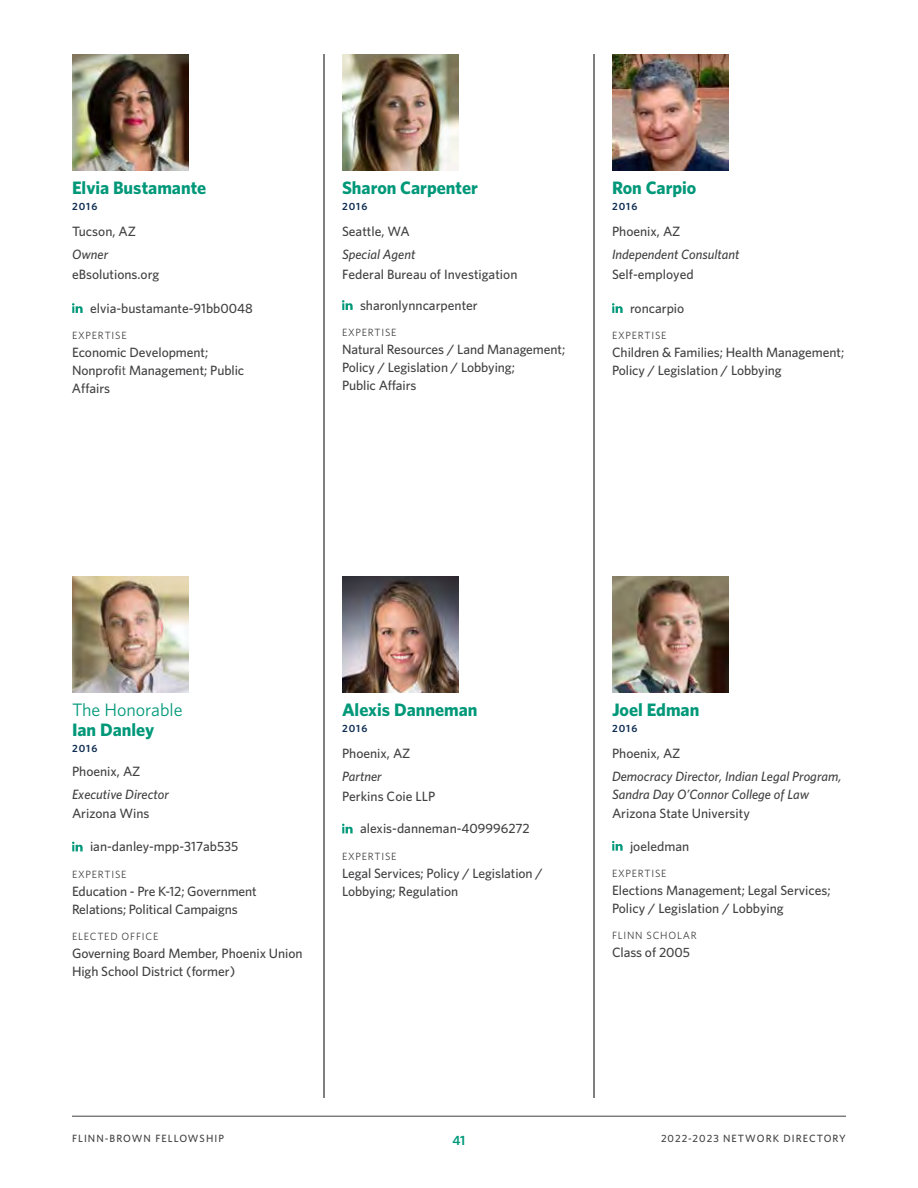
<style>
.page{position:relative;width:918px;height:1188px;background:#fff}
.page>*{position:absolute;margin:0;border:0;box-sizing:border-box;transform-origin:0 0}
.t1{font:700 18px "Whitney";color:#009879}
.t2{font:18px "Whitney";color:#009879}
.t3{font:500 13.5px/18px "Whitney";letter-spacing:-.005em;color:#414042}
.t4{font:italic 500 13.5px/18.3px "Whitney";color:#414042}
.t5{font:600 13.5px "Whitney";color:#009879}
.t6{font:10.5px "Whitney";letter-spacing:.075em;color:#414042}
.t7{font:500 10.5px "Whitney";letter-spacing:.1em;color:#414042}
.t8{font:600 10.5px "Whitney";letter-spacing:.1em;color:#0f2d52}
.s1{font-weight:400}
</style>
<div class="page">
<svg style="left:342px;top:300px;width:11px;height:10px"></svg>
<svg style="left:342px;top:824px;width:11px;height:9px"></svg>
<svg style="left:612px;top:303px;width:11px;height:10px"></svg>
<svg style="left:612px;top:841px;width:11px;height:10px"></svg>
<hr style="left:324px;top:54px;width:1px;height:1044px;background:#000">
<hr style="left:594px;top:54px;width:1px;height:1044px;background:#000">
<hr style="left:72px;top:1116px;width:774px;height:1px;background:#414042">
<svg style="left:72px;top:303px;width:11px;height:10px"></svg>
<img style="left:72px;top:54px;width:117px;height:117px">
<img style="left:342px;top:54px;width:117px;height:117px">
<img style="left:612px;top:54px;width:117px;height:117px">
<svg style="left:72px;top:842px;width:11px;height:9px"></svg>
<img style="left:72px;top:576px;width:117px;height:117px">
<img style="left:342px;top:576px;width:117px;height:117px">
<img style="left:612px;top:576px;width:117px;height:117px">
<h1 class="t1" style="left:72px;top:177px;width:136px">Elvia Bustamante</h1>
<p class="t8" style="left:72px;top:200px;width:27px">2016</p>
<p class="t3" style="left:72px;top:222px;width:66px">Tucson, AZ</p>
<p class="t4" style="left:72px;top:245px;width:38px">Owner</p>
<p class="t3" style="left:72px;top:264px;width:89px">eBsolutions.org</p>
<p class="t3" style="left:90px;top:299px;width:164px">elvia-bustamante-91bb0048</p>
<p class="t6" style="left:72px;top:329px;width:56px">EXPERTISE</p>
<p class="t3" style="left:72px;top:343px;width:174px">Economic Development;<br>Nonprofi<span class="s1">t</span> Management; Public<br>Affairs</p>
<h1 class="t1" style="left:342px;top:177px;width:137px">Sharon Carpenter</h1>
<p class="t8" style="left:342px;top:200px;width:27px">2016</p>
<p class="t3" style="left:342px;top:222px;width:69px">Seattle, WA</p>
<p class="t4" style="left:342px;top:245px;width:75px">Special Agent</p>
<p class="t3" style="left:342px;top:264px;width:177px">Federal Bureau of Investigation</p>
<p class="t3" style="left:360px;top:296px;width:119px">sharonlynncarpenter</p>
<p class="t6" style="left:342px;top:326px;width:56px">EXPERTISE</p>
<p class="t3" style="left:342px;top:340px;width:225px">Natural Resources / Land Management;<br>Policy / Legislation / Lobbying;<br>Public Affairs</p>
<h1 class="t1" style="left:612px;top:177px;width:86px">Ron Carpio</h1>
<p class="t8" style="left:612px;top:200px;width:27px">2016</p>
<p class="t3" style="left:612px;top:222px;width:70px">Phoenix, AZ</p>
<p class="t4" style="left:612px;top:245px;width:129px">Independent Consultant</p>
<p class="t3" style="left:612px;top:264px;width:83px">Self-employed</p>
<p class="t3" style="left:630px;top:299px;width:56px">roncarpio</p>
<p class="t6" style="left:612px;top:329px;width:56px">EXPERTISE</p>
<p class="t3" style="left:612px;top:343px;width:234px">Children &amp; Families; Health Management;<br>Policy / Legislation / Lobbying</p>
<h1 class="t2" style="left:72px;top:699px;width:112px">The Honorable</h1>
<h1 class="t1" style="left:72px;top:719px;width:84px">Ian Danley</h1>
<p class="t8" style="left:72px;top:741px;width:27px">2016</p>
<p class="t3" style="left:72px;top:762px;width:70px">Phoenix, AZ</p>
<p class="t4" style="left:72px;top:785px;width:98px">Executive Director</p>
<p class="t3" style="left:72px;top:804px;width:79px">Arizona Wins</p>
<p class="t3" style="left:90px;top:837px;width:150px">ian-danley-mpp-317ab535</p>
<p class="t6" style="left:72px;top:868px;width:56px">EXPERTISE</p>
<p class="t3" style="left:72px;top:882px;width:186px">Education - Pre K-12; Government<br>Relations; Political Campaigns</p>
<p class="t6" style="left:72px;top:930px;width:88px">ELECTED OFFICE</p>
<p class="t3" style="left:72px;top:944px;width:232px">Governing Board Member, Phoenix Union<br>High School District (former)</p>
<h1 class="t1" style="left:342px;top:699px;width:137px">Alexis Danneman</h1>
<p class="t8" style="left:342px;top:722px;width:27px">2016</p>
<p class="t3" style="left:342px;top:744px;width:70px">Phoenix, AZ</p>
<p class="t4" style="left:342px;top:767px;width:41px">Partner</p>
<p class="t3" style="left:342px;top:786px;width:95px">Perkins Coie LLP</p>
<p class="t3" style="left:360px;top:819px;width:171px">alexis-danneman-409996272</p>
<p class="t6" style="left:342px;top:850px;width:56px">EXPERTISE</p>
<p class="t3" style="left:342px;top:864px;width:202px">Legal Services; Policy / Legislation /<br>Lobbying; Regulation</p>
<h1 class="t1" style="left:612px;top:699px;width:89px">Joel Edman</h1>
<p class="t8" style="left:612px;top:722px;width:27px">2016</p>
<p class="t3" style="left:612px;top:744px;width:70px">Phoenix, AZ</p>
<p class="t4" style="left:612px;top:767px;width:231px">Democracy Director, Indian Legal Program,<br>Sandra Day O’Connor College of Law</p>
<p class="t3" style="left:612px;top:804px;width:139px">Arizona State University</p>
<p class="t3" style="left:630px;top:837px;width:61px">joeledman</p>
<p class="t6" style="left:612px;top:867px;width:56px">EXPERTISE</p>
<p class="t3" style="left:612px;top:881px;width:220px">Elections Management; Legal Services;<br>Policy / Legislation / Lobbying</p>
<p class="t6" style="left:612px;top:929px;width:86px">FLINN SCHOLAR</p>
<p class="t3" style="left:612px;top:943px;width:79px">Class of 2005</p>
<p class="t7" style="left:72px;top:1132px;width:153px">FLINN-BROWN FELLOWSHIP</p>
<p class="t5" style="left:453px;top:1132px;width:14px">41</p>
<p class="t7" style="left:661px;top:1132px;width:186px">2022-2023 NETWORK DIRECTORY</p>
</div>
